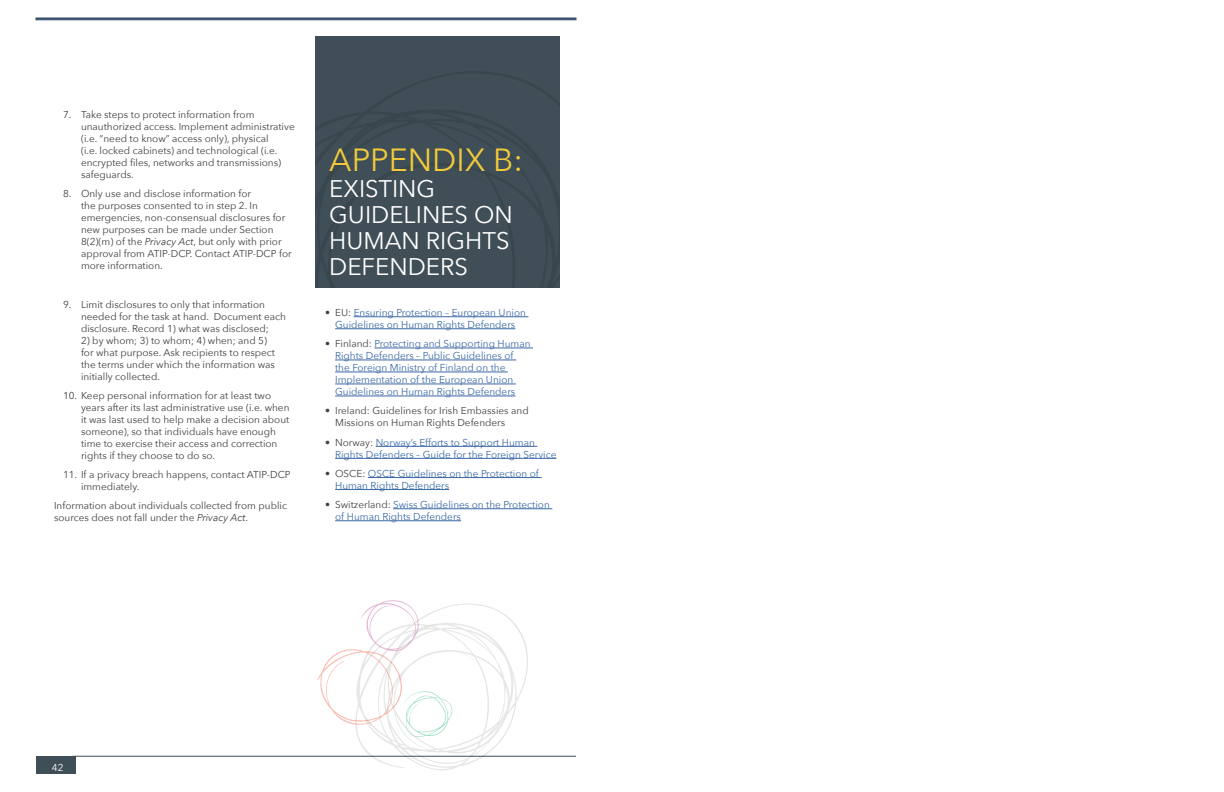
<style>
.page{position:relative;width:1224px;height:792px;background:#fff}
.page>*{position:absolute;margin:0;border:0;box-sizing:border-box;transform-origin:0 0}
.HEAD-1{font:32px "Avenir Next";color:#f1ca3a}
.HEAD-1-2{font:24px/26px "Avenir Next";color:#fff}
.BODY_TEXT{font:10px/12px "Avenir Next";color:#414042}
.t1{font:10px/12px "Avenir Next";color:#3a68a5}
.t2{font:10px "Avenir Next";color:#fff}
.s1{font-style:italic}
.s2{color:#414042}
</style>
<div class="page">
<div style="left:36px;top:756px;width:39px;height:17px;background:#404e57"></div>
<hr style="left:73px;top:756px;width:503px;height:1px;background:#404e57">
<div style="left:36px;top:18px;width:540px;height:2px;background:#2856a7;border:1px solid #404e57"></div>
<div style="left:315px;top:36px;width:244px;height:252px;background:#404e57"></div>
<hr style="left:354px;top:316px;width:174px;height:1px;background:#3a68a5">
<hr style="left:335px;top:328px;width:180px;height:1px;background:#3a68a5">
<hr style="left:374px;top:348px;width:159px;height:1px;background:#3a68a5">
<hr style="left:335px;top:360px;width:181px;height:1px;background:#3a68a5">
<hr style="left:335px;top:372px;width:173px;height:1px;background:#3a68a5">
<hr style="left:335px;top:384px;width:181px;height:1px;background:#3a68a5">
<hr style="left:335px;top:396px;width:180px;height:1px;background:#3a68a5">
<hr style="left:376px;top:446px;width:161px;height:1px;background:#3a68a5">
<hr style="left:335px;top:458px;width:221px;height:1px;background:#3a68a5">
<hr style="left:368px;top:477px;width:174px;height:1px;background:#3a68a5">
<hr style="left:335px;top:489px;width:114px;height:1px;background:#3a68a5">
<hr style="left:393px;top:508px;width:159px;height:1px;background:#3a68a5">
<hr style="left:335px;top:520px;width:126px;height:1px;background:#3a68a5">
<svg style="left:317px;top:600px;width:214px;height:170px"></svg>
<p class="BODY_TEXT" style="left:81px;top:108px;width:215px;text-indent:-18px">7. Take steps to protect information from unauthorized access. Implement administrative (i.e. “need to know” access only), physical<br>(i.e. locked cabinets) and technological (i.e. encrypted files, networks and transmissions) safeguards.</p>
<p class="BODY_TEXT" style="left:81px;top:187px;width:212px;text-indent:-18px">8. Only use and disclose information for<br>the purposes consented to in step 2. In emergencies, non-consensual disclosures for new purposes can be made under Section 8(2)(m) of the <span class="s1">Privacy Act</span>, but only with prior approval from ATIP-DCP. Contact ATIP-DCP for more information.</p>
<p class="BODY_TEXT" style="left:81px;top:298px;width:207px;text-indent:-18px">9. Limit disclosures to only that information needed for the task at hand. Document each disclosure. Record 1) what was disclosed;</p>
<p class="BODY_TEXT" style="left:81px;top:334px;width:196px">2) by whom; 3) to whom; 4) when; and 5) for what purpose. Ask recipients to respect the terms under which the information was initially collected.</p>
<p class="BODY_TEXT" style="left:81px;top:389px;width:210px;text-indent:-18px">10. Keep personal information for at least two years after its last administrative use (i.e. when it was last used to help make a decision about someone), so that individuals have enough time to exercise their access and correction rights if they choose to do so.</p>
<p class="BODY_TEXT" style="left:81px;top:468px;width:211px;text-indent:-18px">11. If a privacy breach happens, contact ATIP-DCP immediately.</p>
<p class="BODY_TEXT" style="left:54px;top:499px;width:235px">Information about individuals collected from public sources does not fall under the <span class="s1">Privacy Act</span>.</p>
<p class="HEAD-1" style="left:329px;top:132px;width:195px">APPENDIX B:</p>
<p class="HEAD-1-2" style="left:329px;top:174px;width:185px">EXISTING<br>GUIDELINES ON<br>HUMAN RIGHTS<br>DEFENDERS</p>
<p class="t1" style="left:325px;top:306px;width:202px;text-align:center"><span class="s2">• EU:</span> Ensuring Protection – European Union<br>Guidelines on Human Rights Defenders</p>
<p class="t1" style="left:335px;top:337px;width:197px;text-indent:-10px"><span class="s2">• Finland:</span> Protecting and Supporting Human Rights Defenders – Public Guidelines of the Foreign Ministry of Finland on the Implementation of the European Union Guidelines on Human Rights Defenders</p>
<p class="BODY_TEXT" style="left:335px;top:404px;width:195px;text-indent:-10px">• Ireland: Guidelines for Irish Embassies and<br>Missions on Human Rights Defenders</p>
<p class="t1" style="left:335px;top:436px;width:223px;text-indent:-10px"><span class="s2">• Norway:</span> Norway’s Efforts to Support Human<br>Rights Defenders – Guide for the Foreign Service</p>
<p class="t1" style="left:335px;top:467px;width:205px;text-indent:-10px"><span class="s2">• OSCE:</span> OSCE Guidelines on the Protection of<br>Human Rights Defenders</p>
<p class="t1" style="left:335px;top:498px;width:216px;text-indent:-10px"><span class="s2">• Switzerland:</span> Swiss Guidelines on the Protection of Human Rights Defenders</p>
<p class="t2" style="left:52px;top:759px;width:13px">42</p>
</div>
